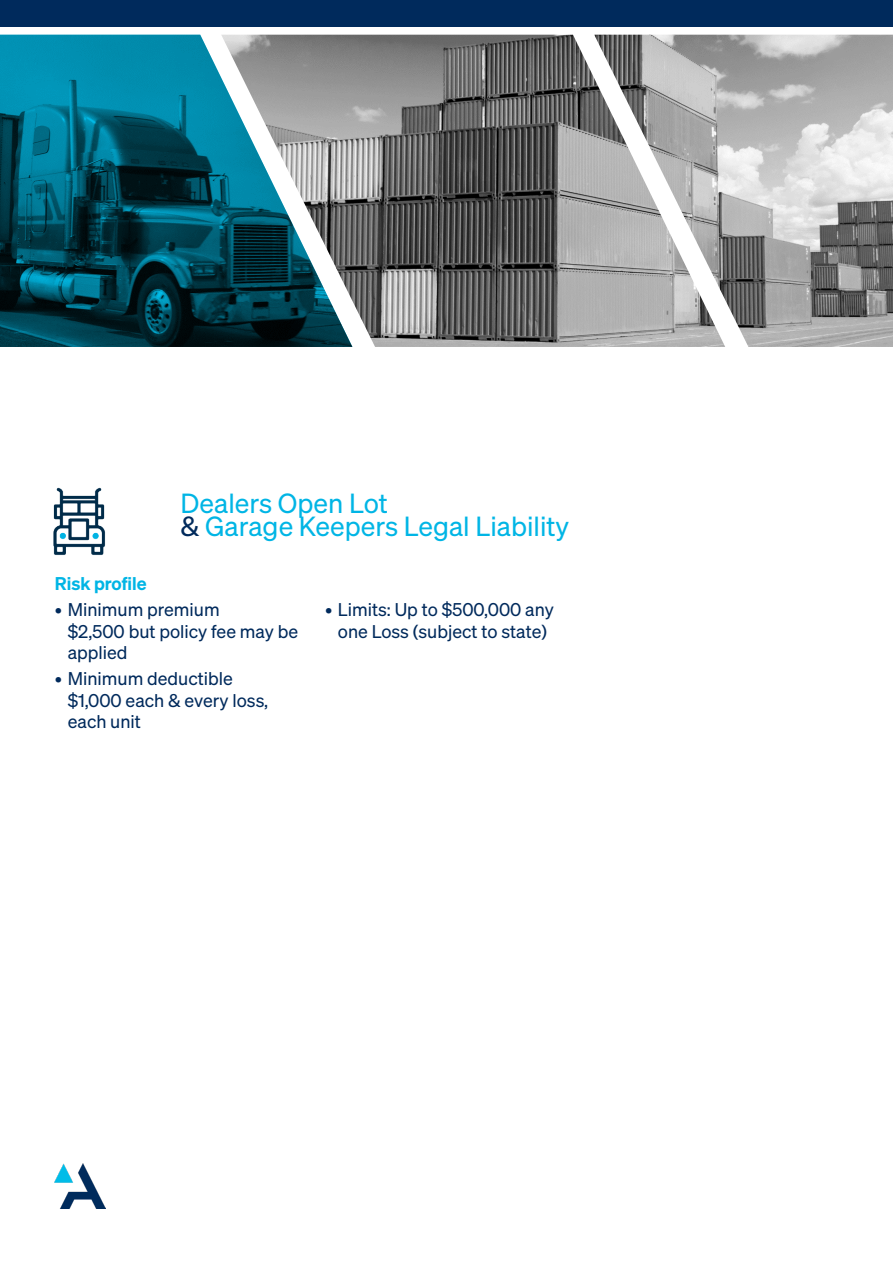
<style>
.page{position:relative;width:893px;height:1263px;background:#fff}
.page>*{position:absolute;margin:0;border:0;box-sizing:border-box;transform-origin:0 0}
.Section_Title_DIN_Bold_12_auto{font:27px "Sohne Buch";color:#00b5e5}
.t1{font:18px/21.6px "Sohne Buch";color:#002a5c}
.Pull_Out_Title_Din_Bold_10_11{font:600 18px "Sohne";color:#00b5e5}
.s1{color:#002a5c}
</style>
<div class="page">
<img style="left:54px;top:1163px;width:51px;height:46px">
<div style="left:0;top:0;width:893px;height:27px;background:#002a5c"></div>
<img style="left:725px;top:35px;width:168px;height:312px">
<img style="left:352px;top:35px;width:373px;height:312px">
<svg style="left:0;top:35px;width:352px;height:312px;background:#266878"></svg>
<img style="left:53px;top:487px;width:53px;height:68px">
<p class="Section_Title_DIN_Bold_12_auto" style="left:180px;top:488px;width:209px">Dealers Open Lot</p>
<p class="Section_Title_DIN_Bold_12_auto" style="left:180px;top:510px;width:390px"><span class="s1">&amp;</span> Garage Keepers Legal Liability</p>
<p class="Pull_Out_Title_Din_Bold_10_11" style="left:55px;top:572px;width:93px">Risk profile</p>
<p class="t1" style="left:68px;top:598px;width:232px;text-indent:-13px">• Minimum premium<br>$2,500 but policy fee may be applied</p>
<p class="t1" style="left:68px;top:667px;width:202px;text-indent:-13px">• Minimum deductible $1,000 each &amp; every loss, each unit</p>
<p class="t1" style="left:325px;top:598px;width:230px;text-align:center">• Limits: Up to $500,000 any one Loss (subject to state)</p>
</div>
